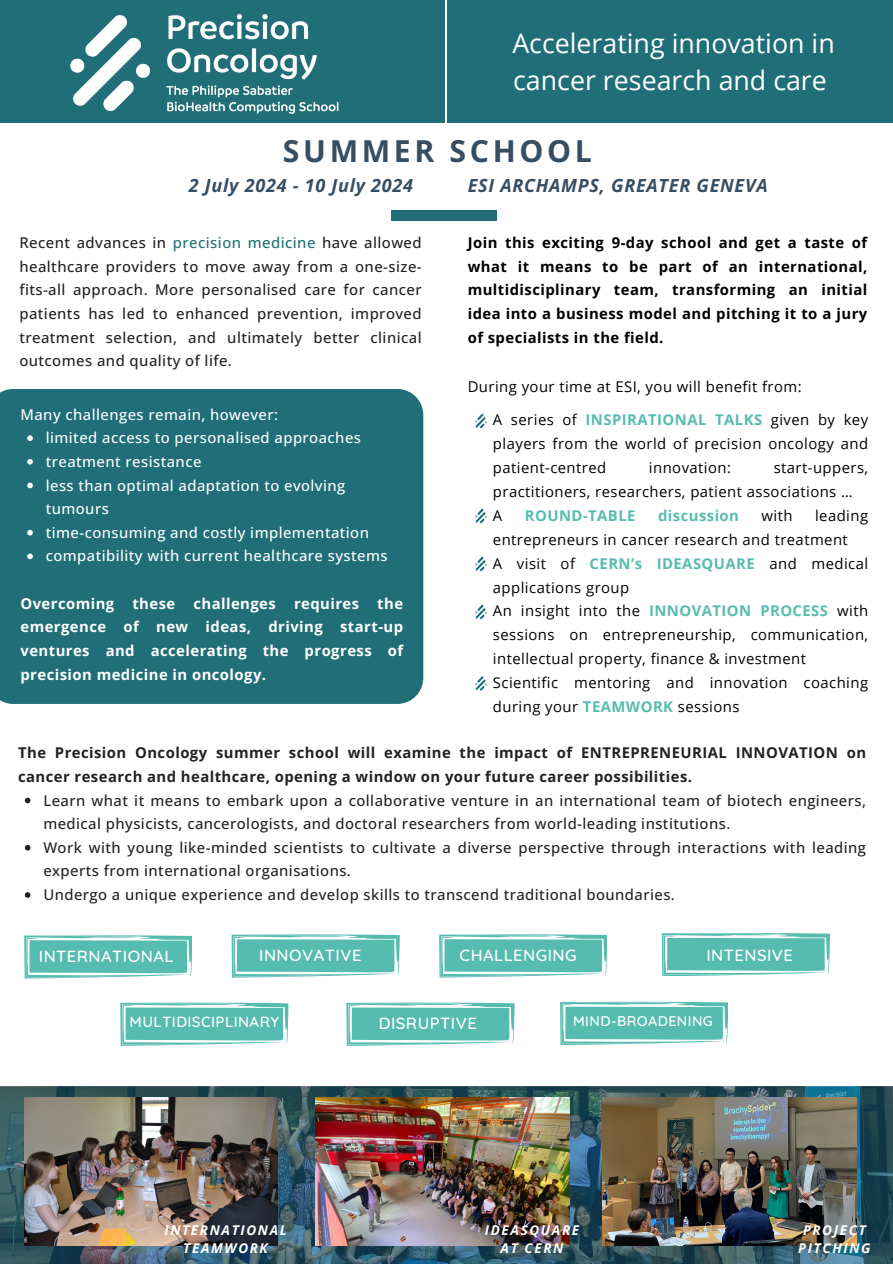
<style>
.page{position:relative;width:893px;height:1264px;background:#fff}
.page>*{position:absolute;margin:0;border:0;box-sizing:border-box;transform-origin:0 0}
.t1{font:700 30.15px "Open Sans";letter-spacing:.12em;color:#364d62}
.t2{font:26.7px/37px "Open Sans";color:#fff}
.t3{font:italic 700 18px "Open Sans";letter-spacing:.04em;color:#364d62}
.t4{font:500 16.5px "Quicksand";letter-spacing:.03em;color:#fff}
.t5{font:500 15px "Quicksand";letter-spacing:.03em;color:#fff}
.t6{font:500 14.85px/23.7px "Open Sans";letter-spacing:.03em;color:#222}
.t7{font:14.85px/23.9px "Open Sans";letter-spacing:.03em;color:#000}
.t8{font:500 14.85px/23.7px "Open Sans";letter-spacing:.03em;color:#fff}
.t9{font:700 14.85px/23.7px "Open Sans";letter-spacing:.03em;color:#000;text-align:justify}
.t10{font:700 14.85px/23.7px "Open Sans";letter-spacing:.03em;color:#222}
.t11{font:700 14.85px/23.7px "Open Sans";letter-spacing:.03em;color:#fff;text-align:justify}
.t12{font:700 14.85px "Open Sans";letter-spacing:.03em;color:#57bcb0}
.t13{font:500 14.25px "Quicksand";letter-spacing:.03em;color:#fff}
.t14{font:italic 700 13.5px/18px "Open Sans";letter-spacing:.12em;color:#fff;text-align:center}
.s1{color:#206e78}
.s2{font-weight:700;color:#57bcb0}
</style>
<div class="page">
<div style="left:0;top:0;width:444px;height:122px;background:#206e78"></div>
<div style="left:446px;top:0;width:446px;height:122px;background:#206e78"></div>
<div style="left:391px;top:210px;width:106px;height:10px;background:#206e78"></div>
<div style="left:0;top:389px;width:423px;height:314px;background:#206e78"></div>
<svg style="left:24px;top:935px;width:168px;height:43px;background:#72c7bd"></svg>
<svg style="left:439px;top:934px;width:168px;height:43px;background:#72c7bd"></svg>
<svg style="left:120px;top:1002px;width:168px;height:43px;background:#73c7bd"></svg>
<svg style="left:231px;top:934px;width:168px;height:43px;background:#73c7bd"></svg>
<svg style="left:661px;top:933px;width:168px;height:42px;background:#70c6bc"></svg>
<svg style="left:560px;top:1001px;width:167px;height:43px;background:#73c7bd"></svg>
<img style="left:0;top:1086px;width:892px;height:177px">
<img style="left:24px;top:1097px;width:254px;height:148px">
<img style="left:315px;top:1097px;width:254px;height:148px">
<img style="left:602px;top:1097px;width:254px;height:148px">
<svg style="left:346px;top:1002px;width:168px;height:43px;background:#73c7bd"></svg>
<img style="left:475px;top:413px;width:12px;height:16px">
<img style="left:475px;top:556px;width:12px;height:16px">
<img style="left:475px;top:508px;width:12px;height:16px">
<img style="left:475px;top:604px;width:12px;height:16px">
<img style="left:475px;top:676px;width:12px;height:15px">
<img style="left:68px;top:14px;width:278px;height:109px">
<svg style="left:27px;top:435px;width:6px;height:6px"></svg>
<svg style="left:27px;top:459px;width:6px;height:5px"></svg>
<svg style="left:27px;top:482px;width:6px;height:6px"></svg>
<svg style="left:27px;top:530px;width:6px;height:5px"></svg>
<svg style="left:27px;top:553px;width:6px;height:6px"></svg>
<svg style="left:25px;top:797px;width:5px;height:6px"></svg>
<svg style="left:25px;top:845px;width:5px;height:5px"></svg>
<svg style="left:25px;top:892px;width:5px;height:5px"></svg>
<h6 class="t2" style="left:512px;top:24px;width:324px">Accelerating innovation in cancer research and care</h6>
<p class="t1" style="left:283px;top:130px;width:310px">SUMMER SCHOOL</p>
<p class="t3" style="left:189px;top:173px;width:226px">2 July 2024 - 10 July 2024</p>
<p class="t9" style="left:467px;top:230px;width:401px">Join this exciting 9-day school and get a taste of what it means to be part of an international, multidisciplinary team, transforming an initial idea into a business model and pitching it to a jury of specialists in the field.</p>
<h3 class="t3" style="left:467px;top:173px;width:301px">ESI ARCHAMPS, GREATER GENEVA</h3>
<p class="t6" style="left:19px;top:230px;width:404px;text-align:justify">Recent advances in <span class="s1">precision medicine</span> have allowed healthcare providers to move away from a one-size&shy;fits-all approach. More personalised care for cancer patients has led to enhanced prevention, improved treatment selection, and ultimately better clinical outcomes and quality of life.</p>
<p class="t8" style="left:20px;top:402px;width:259px">Many challenges remain, however:</p>
<h6 class="t8" style="left:46px;top:425px;width:317px">limited access to personalised approaches</h6>
<p class="t8" style="left:46px;top:449px;width:157px">treatment resistance</p>
<p class="t8" style="left:46px;top:473px;width:301px">less than optimal adaptation to evolving tumours</p>
<p class="t8" style="left:46px;top:520px;width:325px">time-consuming and costly implementation</p>
<p class="t8" style="left:46px;top:544px;width:343px">compatibility with current healthcare systems</p>
<p class="t11" style="left:20px;top:591px;width:384px">Overcoming these challenges requires the emergence of new ideas, driving start-up ventures and accelerating the progress of precision medicine in oncology.</p>
<h1 class="t7" style="left:467px;top:374px;width:335px">During your time at ESI, you will benefit from:</h1>
<h4 class="t7" style="left:493px;top:407px;width:377px;text-align:justify">A series of <span class="s2">INSPIRATIONAL TALKS</span> given by key players from the world of precision oncology and patient-centred</h4>
<h4 class="t7" style="left:649px;top:455px;width:84px">innovation:</h4>
<h4 class="t7" style="left:493px;top:455px;width:377px;text-indent:281px">start-uppers, practitioners, researchers, patient associations …</h4>
<h3 class="t7" style="left:493px;top:503px;width:11px">A</h3>
<h3 class="t12" style="left:525px;top:505px;width:112px">ROUND-TABLE</h3>
<h3 class="t12" style="left:658px;top:505px;width:82px">discussion</h3>
<h3 class="t7" style="left:761px;top:503px;width:32px">with</h3>
<h3 class="t7" style="left:493px;top:503px;width:377px;text-indent:322px">leading entrepreneurs in cancer research and treatment</h3>
<p class="t7" style="left:493px;top:551px;width:376px">A visit of <span class="s2">CERN’s IDEASQUARE</span> and medical applications group</p>
<h6 class="t7" style="left:493px;top:598px;width:377px;text-align:justify">An insight into the <span class="s2">INNOVATION PROCESS</span> with sessions on entrepreneurship, communication, intellectual property, finance &amp; investment</h6>
<h6 class="t7" style="left:493px;top:670px;width:377px">Scientific mentoring and innovation coaching during your <span class="s2">TEAMWORK</span> sessions</h6>
<p class="t10" style="left:18px;top:740px;width:849px">The Precision Oncology summer school will examine the impact of ENTREPRENEURIAL INNOVATION on cancer research and healthcare, opening a window on your future career possibilities.</p>
<p class="t6" style="left:43px;top:788px;width:824px">Learn what it means to embark upon a collaborative venture in an international team of biotech engineers, medical physicists, cancerologists, and doctoral researchers from world-leading institutions.</p>
<p class="t6" style="left:43px;top:835px;width:824px">Work with young like-minded scientists to cultivate a diverse perspective through interactions with leading experts from international organisations.</p>
<p class="t6" style="left:43px;top:882px;width:633px">Undergo a unique experience and develop skills to transcend traditional boundaries.</p>
<p class="t4" style="left:39px;top:945px;width:136px">INTERNATIONAL</p>
<p class="t4" style="left:259px;top:944px;width:104px">INNOVATIVE</p>
<p class="t4" style="left:459px;top:944px;width:118px">CHALLENGING</p>
<h6 class="t4" style="left:706px;top:944px;width:88px">INTENSIVE</h6>
<p class="t5" style="left:130px;top:1012px;width:151px">MULTIDISCIPLINARY</p>
<p class="t13" style="left:573px;top:1012px;width:141px">MIND-BROADENING</p>
<p class="t4" style="left:378px;top:1012px;width:100px">DISRUPTIVE</p>
<p class="t14" style="left:164px;top:1220px;width:124px">INTERNATIONAL<br>TEAMWORK</p>
<h3 class="t14" style="left:485px;top:1220px;width:96px">IDEASQUARE<br>AT CERN</h3>
<p class="t14" style="left:798px;top:1220px;width:74px">PROJECT<br>PITCHING</p>
</div>
